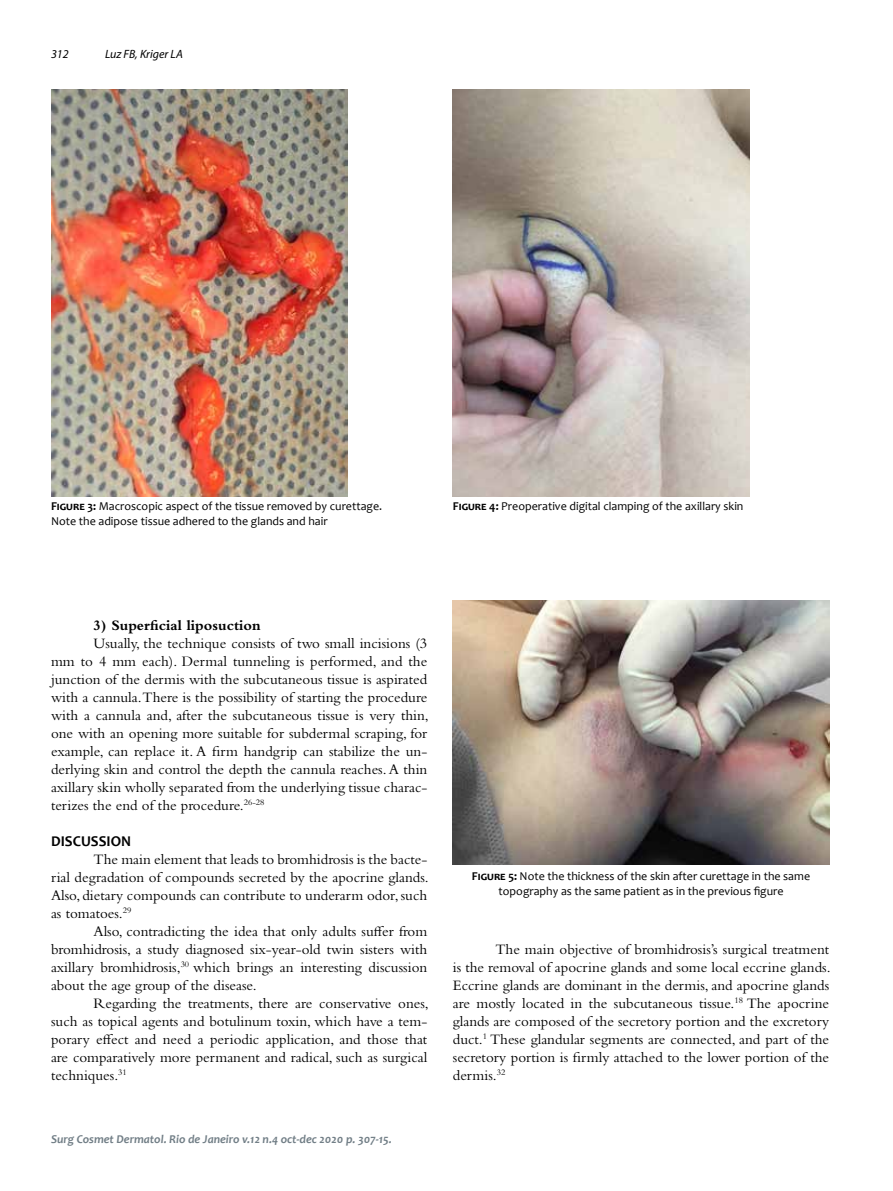
<style>
.page{position:relative;width:893px;height:1191px;background:#fff}
.page>*{position:absolute;margin:0;border:0;box-sizing:border-box;transform-origin:0 0}
.t1{font:15px/18px "Bembo Std";color:#000;text-align:justify}
.t2{font:700 15px "Bembo Std";color:#000}
.t3{font:700 15px "Candara";color:#000}
.t4{font:12px/15px "Candara";color:#000}
.t5{font:italic 700 12px "Candara";color:#717e86}
.t6{font:italic 12px "Myriad Pro";color:#000}
.s1{font-weight:700}
</style>
<div class="page">
<img style="left:51px;top:89px;width:297px;height:407px">
<img style="left:453px;top:89px;width:297px;height:407px">
<img style="left:453px;top:600px;width:376px;height:264px">
<p class="t6" style="left:51px;top:46px;width:19px">312</p>
<p class="t6" style="left:105px;top:46px;width:79px">Luz FB, Kriger LA</p>
<p class="t4" style="left:51px;top:498px;width:333px"><span class="s1">Figure 3:</span> Macroscopic aspect of the tissue removed by curettage.<br>Note the adipose tissue adhered to the glands and hair</p>
<p class="t4" style="left:453px;top:498px;width:292px"><span class="s1">Figure 4:</span> Preoperative digital clamping of the axillary skin</p>
<p class="t2" style="left:94px;top:617px;width:169px">3) Superficial liposuction</p>
<p class="t1" style="left:51px;top:634px;width:379px;text-indent:43px">Usually, the technique consists of two small incisions (3 mm to 4 mm each). Dermal tunneling is performed, and the junction of the dermis with the subcutaneous tissue is aspirated with a cannula.There is the possibility of starting the procedure with a cannula and, after the subcutaneous tissue is very thin, one with an opening more suitable for subdermal scraping, for example, can replace it. A firm handgrip can stabilize the un&shy;derlying skin and control the depth the cannula reaches. A thin axillary skin wholly separated from the underlying tissue charac&shy;terizes the end of the procedure.<sup>26-28</sup></p>
<p class="t3" style="left:51px;top:832px;width:82px">DISCUSSION</p>
<p class="t1" style="left:51px;top:850px;width:379px;text-indent:43px">The main element that leads to bromhidrosis is the bacte&shy;rial degradation of compounds secreted by the apocrine glands.<br>Also, dietary compounds can contribute to underarm odor, such as tomatoes.<sup>29</sup></p>
<p class="t1" style="left:51px;top:922px;width:378px;text-indent:43px">Also, contradicting the idea that only adults suffer from bromhidrosis, a study diagnosed six-year-old twin sisters with axillary bromhidrosis,<sup>30</sup> which brings an interesting discussion about the age group of the disease.</p>
<p class="t1" style="left:51px;top:994px;width:379px;text-indent:43px">Regarding the treatments, there are conservative ones, such as topical agents and botulinum toxin, which have a tem&shy;porary effect and need a periodic application, and those that are comparatively more permanent and radical, such as surgical techniques.<sup>31</sup></p>
<p class="t5" style="left:51px;top:1132px;width:342px">Surg Cosmet Dermatol. Rio de Janeiro v.12 n.4 oct-dec 2020 p. 307-15.</p>
<p class="t4" style="left:472px;top:868px;width:340px;text-align:center"><span class="s1">Figure 5:</span> Note the thickness of the skin after curettage in the same topography as the same patient as in the previous figure</p>
<p class="t1" style="left:453px;top:940px;width:379px;text-indent:43px">The main objective of bromhidrosis’s surgical treatment is the removal of apocrine glands and some local eccrine glands.<br>Eccrine glands are dominant in the dermis, and apocrine glands are mostly located in the subcutaneous tissue.<sup>18</sup> The apocrine glands are composed of the secretory portion and the excretory duct.<sup>1</sup> These glandular segments are connected, and part of the secretory portion is firmly attached to the lower portion of the dermis.<sup>32</sup></p>
</div>
